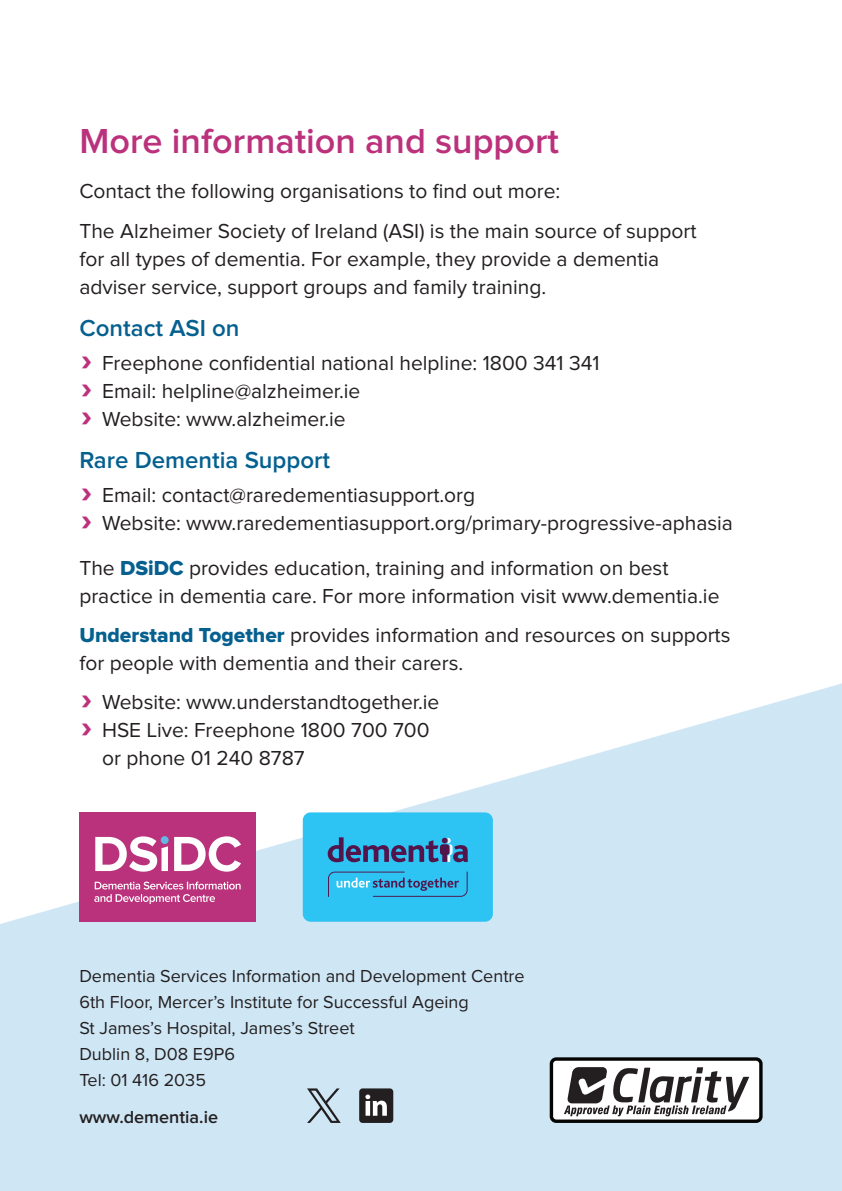
<style>
.page{position:relative;width:842px;height:1191px;background:#fff}
.page>*{position:absolute;margin:0;border:0;box-sizing:border-box;transform-origin:0 0}
.A_head{font:600 36px "Proxima Nova";color:#bb317c}
.Intro_text{font:600 24px "Proxima Nova";color:#056090}
.Main_text{font:21px/28px "Proxima Nova";color:#231f20}
.Main_text-2{font:18px "Proxima Nova";color:#231f20}
.Main_text-3{font:600 18px "Proxima Nova";color:#231f20}
.s1{font-family:"Scene";font-weight:900;color:#bb317c}
.s2{font-family:"Proxima Nova Extrabld";color:#056090}
</style>
<div class="page">
<svg style="left:0;top:683px;width:842px;height:508px;fill:#cfe6f5"></svg>
<div style="left:551px;top:1059px;width:210px;height:62px;background:#fff;border-radius:5px"></div>
<div style="left:550px;top:1057px;width:213px;height:66px;border:3px solid #040503;border-radius:5px"></div>
<svg style="left:564px;top:1067px;width:185px;height:49px"></svg>
<div style="left:79px;top:812px;width:177px;height:109px;background:#ba327b"></div>
<svg style="left:95px;top:836px;width:146px;height:35px"></svg>
<div style="left:161px;top:836px;width:8px;height:8px;background:#62b8e3;border-radius:4px"></div>
<svg style="left:95px;top:881px;width:146px;height:8px"></svg>
<div style="left:303px;top:812px;width:190px;height:109px;background:#2dc3f3;border-radius:8px"></div>
<svg style="left:328px;top:837px;width:140px;height:25px"></svg>
<svg style="left:328px;top:871px;width:140px;height:25px"></svg>
<svg style="left:307px;top:1088px;width:34px;height:35px"></svg>
<div style="left:359px;top:1088px;width:34px;height:35px;background:#231f20;border-radius:3px"></div>
<svg style="left:365px;top:1094px;width:22px;height:21px"></svg>
<p class="A_head" style="left:79px;top:125px;width:481px">More information and support</p>
<p class="Main_text" style="left:79px;top:178px;width:482px">Contact the following organisations to find out more:</p>
<p class="Main_text" style="left:79px;top:217px;width:619px">The Alzheimer Society of Ireland (ASI) is the main source of support for all types of dementia. For example, they provide a dementia adviser service, support groups and family training.</p>
<p class="Intro_text" style="left:79px;top:317px;width:162px">Contact ASI on</p>
<p class="Main_text" style="left:79px;top:349px;width:522px"><span class="s1">&gt;</span> Freephone confidential national helpline: 1800 341 341</p>
<p class="Main_text" style="left:79px;top:377px;width:283px"><span class="s1">&gt;</span> Email: helpline@alzheimer.ie</p>
<p class="Main_text" style="left:79px;top:405px;width:268px"><span class="s1">&gt;</span> Website: www.alzheimer.ie</p>
<p class="Intro_text" style="left:79px;top:449px;width:252px">Rare Dementia Support</p>
<p class="Main_text" style="left:79px;top:481px;width:397px"><span class="s1">&gt;</span> Email: contact@raredementiasupport.org</p>
<p class="Main_text" style="left:79px;top:509px;width:655px"><span class="s1">&gt;</span> Website: www.raredementiasupport.org/primary-progressive-aphasia</p>
<p class="Main_text" style="left:79px;top:554px;width:642px">The <span class="s2">DSiDC</span> provides education, training and information on best practice in dementia care. For more information visit www.dementia.ie</p>
<p class="Main_text" style="left:79px;top:622px;width:653px"><span class="s2">Understand Together</span> provides information and resources on supports for people with dementia and their carers.</p>
<p class="Main_text" style="left:79px;top:689px;width:362px"><span class="s1">&gt;</span> Website: www.understandtogether.ie</p>
<p class="Main_text" style="left:102px;top:717px;width:329px;text-indent:-23px"><span class="s1">&gt;</span> HSE Live: Freephone 1800 700 700 or phone 01 240 8787</p>
<p class="Main_text-2" style="left:79px;top:967px;width:447px">Dementia Services Information and Development Centre</p>
<p class="Main_text-2" style="left:79px;top:993px;width:391px">6th Floor, Mercer’s Institute for Successful Ageing</p>
<p class="Main_text-2" style="left:79px;top:1019px;width:277px">St James’s Hospital, James’s Street</p>
<p class="Main_text-2" style="left:79px;top:1045px;width:157px">Dublin 8, D08 E9P6</p>
<p class="Main_text-2" style="left:79px;top:1071px;width:128px">Tel: 01 416 2035</p>
<p class="Main_text-3" style="left:79px;top:1108px;width:140px">www.dementia.ie</p>
</div>
